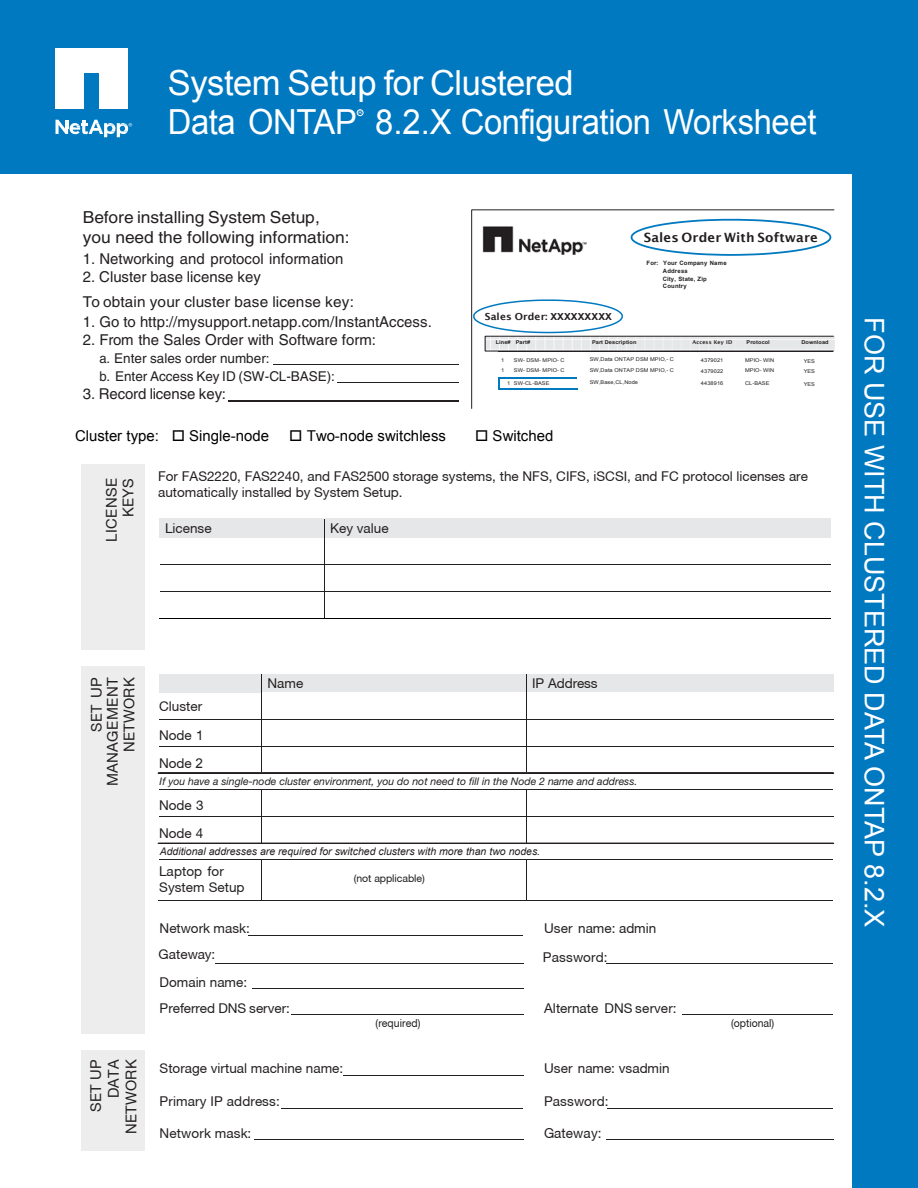
<style>
.page{position:relative;width:918px;height:1188px;background:#fff}
.page>*{position:absolute;margin:0;border:0;box-sizing:border-box;transform-origin:0 0}
.t1{font:34.5px/39.5px "Arial";letter-spacing:-.01em;color:#fff}
.t2{font:27px "Arial";color:#fff}
.t3{font:16.5px/19.8px "Helvetica";color:#231f20;scale:1.05 1}
.t4{font:15px/25.5px "Helvetica";color:#231f20}
.t5{font:15px "Arial";color:#000}
.t6{font:15px/17.7px "Helvetica Neue CE";letter-spacing:.02em;color:#231f20;text-align:right}
.t7{font:15px/16.4px "Helvetica Neue CE";letter-spacing:.02em;color:#231f20;text-align:right;scale:.96 1}
.t8{font:13.95px "Helvetica Neue CE";letter-spacing:.005em;color:#231f20}
.t9{font:13.5px/16.2px "Helvetica Neue CE";color:#231f20}
.t10{font:13.5px/18px "Helvetica";color:#231f20}
.t11{font:600 12.75px "Lucida Sans";letter-spacing:.01em;color:#231f20}
.t12{font:11.1px "Helvetica Neue CE";color:#231f20;scale:.94 1}
.t13{font:italic 10.5px "Helvetica Neue LT Std";color:#231f20}
.t14{font:italic 10.5px "Arial";color:#231f20}
.t15{font:10.5px "Helvetica Neue CE";letter-spacing:-.005em;color:#231f20}
.t16{font:600 9.75px "Lucida Sans";letter-spacing:.01em;color:#231f20;scale:1.04 1}
.t17{font:700 6px/7.6px "Arial";letter-spacing:.025em;color:#231f20}
.t18{font:5.25px "Arial";letter-spacing:.01em;color:#231f20;scale:1.08 1}
.t19{font:700 5.25px "Arial";letter-spacing:.015em;color:#231f20;scale:1.07 1}
.t20{font:600 5.25px "Lucida Sans";letter-spacing:.03em;color:#231f20}
.t21{font:4.65px "Arial";color:#fff}
.s1{font-family:"Arial";font-weight:700}
.s2{font-family:"Arial"}
</style>
<div class="page">
<div style="left:0;top:0;width:918px;height:174px;background:#0079c1"></div>
<div style="left:56px;top:73px;width:28px;height:36px;background:#fff"></div>
<div style="left:56px;top:49px;width:72px;height:24px;background:#fff"></div>
<div style="left:100px;top:73px;width:28px;height:36px;background:#fff"></div>
<svg style="left:55px;top:120px;width:77px;height:17px"></svg>
<svg style="left:471px;top:209px;width:364px;height:200px"></svg>
<div style="left:485px;top:336px;width:349px;height:15px;border:1px solid #231f20"></div>
<svg style="left:472px;top:299px;width:152px;height:35px"></svg>
<svg style="left:630px;top:218px;width:203px;height:39px"></svg>
<div style="left:81px;top:666px;width:64px;height:368px;background:#ededee"></div>
<div style="left:81px;top:1050px;width:64px;height:100px;background:#ededee"></div>
<hr style="left:509px;top:351px;width:68px;height:1px;background:#231f20">
<hr style="left:578px;top:351px;width:110px;height:1px;background:#231f20">
<hr style="left:688px;top:351px;width:46px;height:1px;background:#231f20">
<hr style="left:735px;top:351px;width:54px;height:1px;background:#231f20">
<hr style="left:789px;top:351px;width:44px;height:1px;background:#231f20">
<hr style="left:510px;top:377px;width:67px;height:1px;background:#0079c1">
<svg style="left:498px;top:377px;width:12px;height:13px"></svg>
<hr style="left:509px;top:388px;width:68px;height:2px;background:#0079c1">
<div style="left:81px;top:464px;width:64px;height:186px;background:#ededee"></div>
<hr style="left:274px;top:364px;width:185px;height:1px;background:#231f20">
<hr style="left:337px;top:382px;width:122px;height:1px;background:#231f20">
<hr style="left:228px;top:400px;width:231px;height:1px;background:#231f20">
<hr style="left:159px;top:536px;width:165px;height:1px;background:#e6e7e8">
<div style="left:159px;top:519px;width:165px;height:17px;background:#e6e7e8"></div>
<hr style="left:325px;top:536px;width:506px;height:1px;background:#e6e7e8">
<div style="left:325px;top:519px;width:506px;height:17px;background:#e6e7e8"></div>
<hr style="left:160px;top:564px;width:165px;height:1px;background:#231f20">
<hr style="left:325px;top:564px;width:506px;height:1px;background:#231f20">
<hr style="left:160px;top:591px;width:165px;height:1px;background:#231f20">
<hr style="left:325px;top:591px;width:506px;height:1px;background:#231f20">
<hr style="left:159px;top:618px;width:166px;height:1px;background:#000">
<hr style="left:325px;top:618px;width:506px;height:1px;background:#000">
<svg style="left:158px;top:674px;width:676px;height:100px"></svg>
<svg style="left:158px;top:789px;width:676px;height:55px"></svg>
<hr style="left:159px;top:859px;width:102px;height:1px;background:#231f20">
<hr style="left:262px;top:859px;width:264px;height:1px;background:#231f20">
<hr style="left:527px;top:859px;width:306px;height:1px;background:#231f20">
<hr style="left:158px;top:900px;width:103px;height:1px;background:#231f20">
<hr style="left:261px;top:861px;width:1px;height:39px;background:#231f20">
<hr style="left:262px;top:900px;width:264px;height:1px;background:#231f20">
<hr style="left:526px;top:861px;width:1px;height:39px;background:#231f20">
<hr style="left:527px;top:900px;width:306px;height:1px;background:#231f20">
<hr style="left:248px;top:935px;width:275px;height:1px;background:#231f20">
<hr style="left:252px;top:988px;width:271px;height:1px;background:#231f20">
<hr style="left:607px;top:963px;width:226px;height:1px;background:#231f20">
<hr style="left:215px;top:963px;width:309px;height:1px;background:#231f20">
<hr style="left:291px;top:1014px;width:232px;height:1px;background:#231f20">
<hr style="left:682px;top:1014px;width:151px;height:1px;background:#231f20">
<hr style="left:343px;top:1075px;width:180px;height:1px;background:#231f20">
<hr style="left:254px;top:1139px;width:269px;height:1px;background:#231f20">
<hr style="left:281px;top:1108px;width:242px;height:1px;background:#231f20">
<hr style="left:607px;top:1139px;width:227px;height:1px;background:#231f20">
<hr style="left:608px;top:1108px;width:225px;height:1px;background:#231f20">
<div style="left:853px;top:150px;width:65px;height:1038px;background:#0079c1"></div>
<div style="left:357px;top:109px;width:6px;height:7px;border:1px solid #fff;border-radius:50%"></div>
<h1 class="t1" style="left:168px;top:63px;width:650px">System Setup for Clustered<br>Data ONTAP 8.2.X Configuration Worksheet</h1>
<p class="t21" style="left:359px;top:110px;width:5px">R</p>
<p class="t3" style="left:83px;top:207px;width:256px">Before installing System Setup, you need the following information:</p>
<p class="t4" style="left:83px;top:246px;width:262px">1. Networking and protocol information</p>
<p class="t4" style="left:83px;top:264px;width:273px">2. Cluster base license key<br>To obtain your cluster base license key:</p>
<p class="t4" style="left:83px;top:309px;width:351px">1. Go to http://mysupport.netapp.com/InstantAccess.</p>
<p class="t16" style="left:485px;top:311px;width:124px">Sales Order: <span class="s1">XXXXXXXXX</span></p>
<p class="t11" style="left:644px;top:230px;width:175px">Sales Order With Software</p>
<p class="t17" style="left:663px;top:260px;width:65px;text-indent:-16px">For: Your Company Name<br>Address<br>City, State, Zip<br>Country</p>
<p class="t4" style="left:83px;top:327px;width:295px">2. From the Sales Order with Software form:</p>
<p class="t10" style="left:99px;top:349px;width:237px">a. Enter sales order number:<br>b. Enter Access Key ID (SW-CL-BASE):</p>
<p class="t4" style="left:83px;top:381px;width:145px">3. Record license key:</p>
<p class="t19" style="left:496px;top:338px;width:34px">Line# Part#</p>
<p class="t19" style="left:592px;top:338px;width:43px">Part Description</p>
<p class="t20" style="left:693px;top:339px;width:41px">Access Key ID</p>
<p class="t19" style="left:747px;top:338px;width:23px">Protocol</p>
<p class="t19" style="left:801px;top:338px;width:27px">Download</p>
<p class="t18" style="left:501px;top:357px;width:4px">1</p>
<p class="t18" style="left:514px;top:357px;width:49px">SW- DSM- MPIO- C</p>
<p class="t18" style="left:590px;top:356px;width:79px">SW,Data ONTAP DSM MPIO,- C</p>
<p class="t18" style="left:701px;top:357px;width:22px">4379021</p>
<p class="t18" style="left:745px;top:357px;width:28px">MPIO- WIN</p>
<p class="t18" style="left:804px;top:358px;width:12px">YES</p>
<p class="t18" style="left:501px;top:367px;width:4px">1</p>
<p class="t18" style="left:514px;top:367px;width:49px">SW- DSM- MPIO- C</p>
<p class="t18" style="left:590px;top:366px;width:79px">SW,Data ONTAP DSM MPIO,- C</p>
<p class="t18" style="left:701px;top:367px;width:22px">4379022</p>
<p class="t18" style="left:745px;top:367px;width:28px">MPIO- WIN</p>
<p class="t18" style="left:804px;top:368px;width:12px">YES</p>
<p class="t18" style="left:507px;top:380px;width:41px">1 SW-CL-BASE</p>
<p class="t18" style="left:590px;top:379px;width:46px">SW,Base,CL,Node</p>
<p class="t18" style="left:701px;top:380px;width:22px">4438916</p>
<p class="t18" style="left:745px;top:379px;width:24px">CL-BASE</p>
<p class="t18" style="left:804px;top:380px;width:12px">YES</p>
<p class="t5" style="left:75px;top:426px;width:196px">Cluster type: □ Single-node</p>
<p class="t5" style="left:289px;top:426px;width:158px">□ Two-node switchless</p>
<p class="t5" style="left:475px;top:426px;width:80px">□ Switched</p>
<p class="t6" style="left:119px;top:517px;width:41px;rotate:-90deg">KEYS</p>
<p class="t6" style="left:103px;top:542px;width:65px;rotate:-90deg">LICENSE</p>
<p class="t9" style="left:158px;top:469px;width:651px">For FAS2220, FAS2240, and FAS2500 storage systems, the NFS, CIFS, iSCSI, and FC protocol licenses are automatically installed by System Setup.</p>
<p class="t9" style="left:165px;top:520px;width:48px">License</p>
<p class="t9" style="left:330px;top:520px;width:60px">Key value</p>
<p class="t7" style="left:89px;top:786px;width:115px;rotate:-90deg">SET UP<br>MANAGEMENT<br>NETWORK</p>
<p class="t6" style="left:87px;top:1134px;width:76px;rotate:-90deg">SET UP<br>DATA<br>NETWORK</p>
<p class="t9" style="left:267px;top:675px;width:37px">Name</p>
<p class="t9" style="left:532px;top:675px;width:67px">IP Address</p>
<p class="t9" style="left:159px;top:692px;width:46px;line-height:28.5px;text-align:justify">Cluster Node 1<br>Node <span class="s2">2</span></p>
<p class="t13" style="left:160px;top:775px;width:479px">If you have a single-node cluster environment, you do not need to fill in the Node 2 name and address.</p>
<p class="t9" style="left:159px;top:792px;width:46px;line-height:28px">Node 3<br>Node 4</p>
<p class="t14" style="left:160px;top:845px;width:382px">Additional addresses are required for switched clusters with more than two nodes.</p>
<p class="t9" style="left:159px;top:863px;width:87px">Laptop for<br>System Setup</p>
<p class="t15" style="left:354px;top:872px;width:72px">(not applicable)</p>
<p class="t9" style="left:160px;top:920px;width:92px">Network mask:</p>
<p class="t9" style="left:544px;top:920px;width:114px">User na me: admin</p>
<p class="t9" style="left:159px;top:947px;width:58px">Gateway:</p>
<p class="t9" style="left:543px;top:949px;width:66px">Password:</p>
<p class="t9" style="left:160px;top:969px;width:132px;line-height:26.1px">Domain name:<br>Preferred DNS server:</p>
<p class="t9" style="left:160px;top:1061px;width:185px">Storage virtual machine name:</p>
<p class="t12" style="left:376px;top:1016px;width:49px">(required)</p>
<p class="t9" style="left:544px;top:1000px;width:134px">Alternate D NS server:</p>
<p class="t9" style="left:544px;top:1061px;width:127px">User name: vsadmin</p>
<p class="t9" style="left:160px;top:1093px;width:122px">Primary IP address:</p>
<p class="t9" style="left:160px;top:1125px;width:93px">Network mask:</p>
<p class="t8" style="left:544px;top:1125px;width:59px">Gateway:</p>
<p class="t9" style="left:544px;top:1093px;width:66px">Password:</p>
<p class="t12" style="left:731px;top:1016px;width:47px">(optional)</p>
<h2 class="t2" style="left:892px;top:317px;width:612px;rotate:90deg">FOR USE WITH CLUSTERED DATA ONTAP 8.2.X</h2>
</div>
